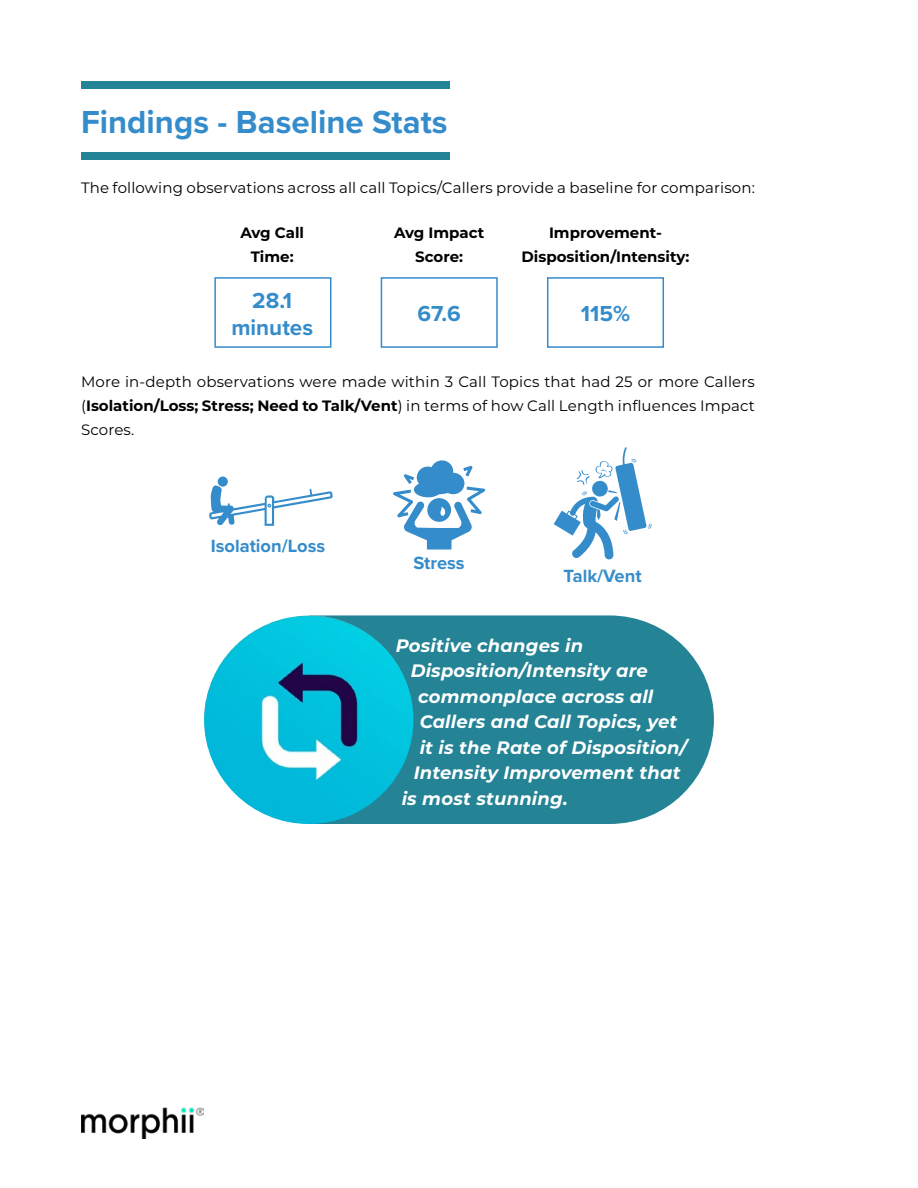
<style>
.page{position:relative;width:918px;height:1188px;background:#fff}
.page>*{position:absolute;margin:0;border:0;box-sizing:border-box;transform-origin:0 0}
.t1{font:700 33px "Proxima Nova";color:#358ccb}
.t2{font:700 22.5px/27px "Proxima Nova";color:#358ccb;text-align:center}
.t3{font:700 18.3px "Proxima Nova";color:#358ccb}
.t4{font:italic 700 18px "Montserrat";letter-spacing:.01em;color:#fff}
.t5{font:15px/24px "Montserrat";letter-spacing:.01em;color:#000;text-align:justify}
.t6{font:700 15px/24px "Montserrat";color:#000;text-align:center}
.s1{font-weight:700}
</style>
<div class="page">
<img style="left:81px;top:1107px;width:122px;height:31px">
<div style="left:81px;top:152px;width:368px;height:7px;background:#248395"></div>
<div style="left:81px;top:81px;width:368px;height:7px;background:#248395"></div>
<div style="left:214px;top:277px;width:117px;height:71px;border:2px solid #358ccb"></div>
<div style="left:381px;top:277px;width:117px;height:71px;border:2px solid #358ccb"></div>
<div style="left:547px;top:277px;width:117px;height:71px;border:2px solid #358ccb"></div>
<div style="left:218px;top:477px;width:10px;height:10px;background:#358ccb;border-radius:50%"></div>
<svg style="left:209px;top:485px;width:124px;height:41px"></svg>
<svg style="left:554px;top:447px;width:97px;height:112px"></svg>
<svg style="left:393px;top:460px;width:92px;height:90px"></svg>
<svg style="left:319px;top:615px;width:395px;height:209px;background:#338b9c"></svg>
<img style="left:204px;top:615px;width:209px;height:209px;border-radius:104px">
<h1 class="t1" style="left:81px;top:98px;width:368px">Findings - Baseline Stats</h1>
<p class="t5" style="left:81px;top:175px;width:675px">The following observations across all call Topics/Callers provide a baseline for comparison:</p>
<p class="t6" style="left:240px;top:220px;width:65px">Avg Call<br>Time:</p>
<p class="t6" style="left:394px;top:220px;width:92px">Avg Impact<br>Score:</p>
<h2 class="t2" style="left:231px;top:286px;width:83px">28.1 minutes</h2>
<p class="t6" style="left:522px;top:220px;width:169px">Improvement-<br>Disposition/Intensity:</p>
<h2 class="t2" style="left:418px;top:300px;width:45px">67.6</h2>
<h2 class="t2" style="left:581px;top:300px;width:51px">115%</h2>
<p class="t5" style="left:81px;top:370px;width:675px">More in-depth observations were made within 3 Call Topics that had 25 or more Callers (<span class="s1">Isolation/Loss; Stress; Need to Talk/Vent</span>) in terms of how Call Length influences Impact Scores.</p>
<p class="t3" style="left:211px;top:533px;width:116px">Isolation/Loss</p>
<p class="t3" style="left:413px;top:549px;width:53px">Stress</p>
<p class="t3" style="left:563px;top:562px;width:80px">Talk/Vent</p>
<p class="t4" style="left:396px;top:633px;width:189px">Positive changes in</p>
<p class="t4" style="left:411px;top:658px;width:239px">Disposition/Intensity are</p>
<p class="t4" style="left:418px;top:684px;width:237px">commonplace across all</p>
<p class="t4" style="left:420px;top:709px;width:259px">Callers and Call Topics, yet</p>
<p class="t4" style="left:420px;top:735px;width:269px">it is the Rate of Disposition/</p>
<p class="t4" style="left:414px;top:760px;width:268px">Intensity Improvement that</p>
<p class="t4" style="left:402px;top:786px;width:168px">is most stunning.</p>
</div>
